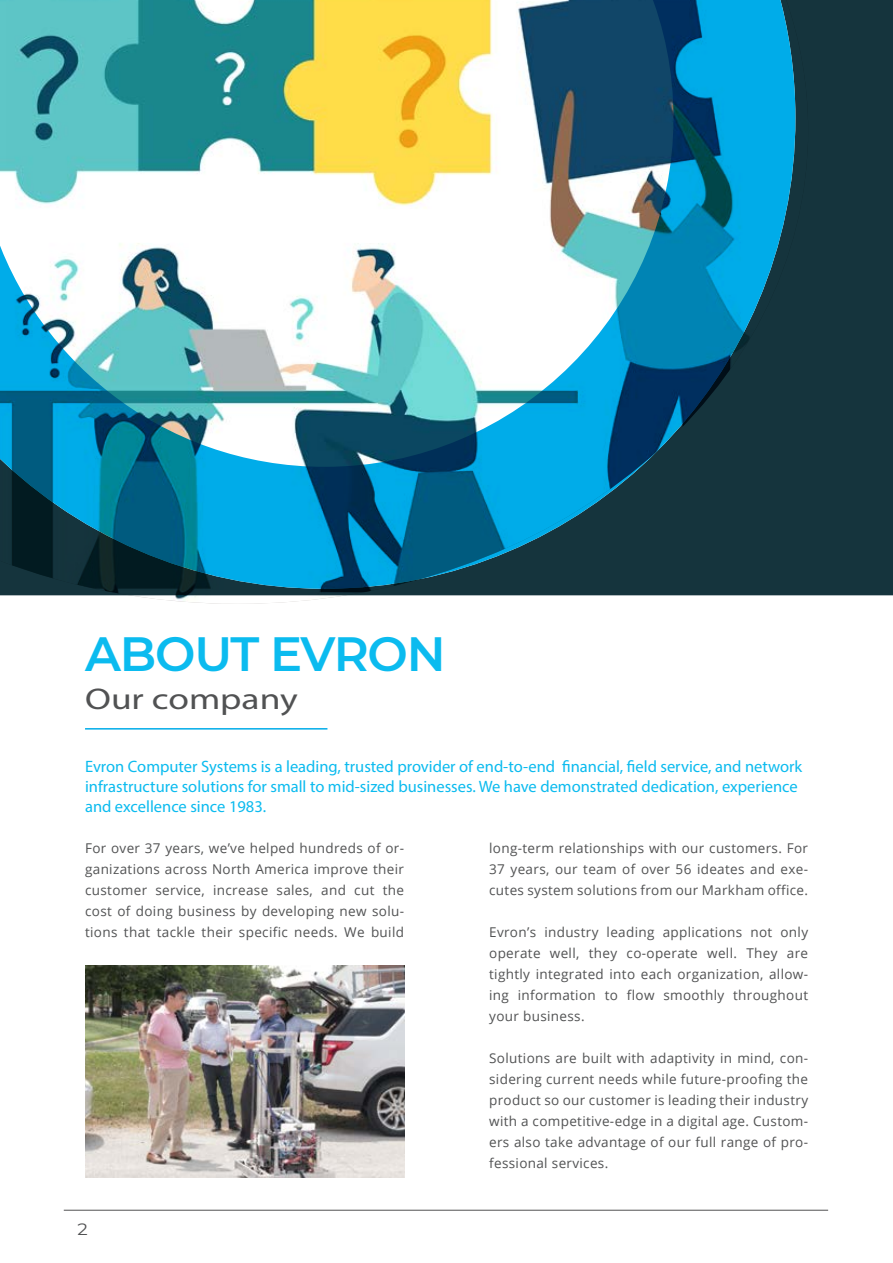
<style>
.page{position:relative;width:893px;height:1263px;background:#fff}
.page>*{position:absolute;margin:0;border:0;box-sizing:border-box;transform-origin:0 0}
.t1{font:600 48px "Montserrat";letter-spacing:-.025em;color:#0bbbef}
.t2{font:30px "Myriad Pro";color:#515253;scale:1.25 1}
.t3{font:16.5px/19.8px "Myriad Pro";color:#0bbbef}
.t4{font:16.5px "Montserrat";color:#515253;scale:1.1 1}
.t5{font:13.5px/21px "Open Sans";letter-spacing:.025em;color:#515253;text-align:justify}
</style>
<div class="page">
<div style="left:808px;top:0;width:85px;height:595px;background:#15343d"></div>
<img style="left:0;top:0;width:808px;height:604px">
<img style="left:85px;top:965px;width:319px;height:213px">
<hr style="left:85px;top:728px;width:242px;height:1px;background:#00ace9">
<hr style="left:64px;top:1210px;width:764px;height:1px;background:#515253">
<h1 class="t1" style="left:85px;top:620px;width:362px">ABOUT EVRON</h1>
<h2 class="t2" style="left:85px;top:681px;width:172px">Our company</h2>
<p class="t3" style="left:85px;top:756px;width:719px">Evron Computer Systems is a leading, trusted provider of end-to-end financial, field service, and network infrastructure solutions for small to mid-sized businesses. We have demonstrated dedication, experience and excellence since 1983.</p>
<p class="t5" style="left:85px;top:837px;width:320px">For over 37 years, we’ve helped hundreds of or&shy;ganizations across North America improve their customer service, increase sales, and cut the cost of doing business by developing new solu&shy;tions that tackle their specific needs. We build</p>
<p class="t5" style="left:489px;top:837px;width:320px">long-term relationships with our customers. For 37 years, our team of over 56 ideates and exe&shy;cutes system solutions from our Markham office.</p>
<p class="t5" style="left:489px;top:921px;width:320px">Evron’s industry leading applications not only operate well, they co-operate well. They are tightly integrated into each organization, allow&shy;ing information to flow smoothly throughout your business.</p>
<p class="t5" style="left:489px;top:1047px;width:320px">Solutions are built with adaptivity in mind, con&shy;sidering current needs while future-proofing the product so our customer is leading their industry with a competitive-edge in a digital age. Custom&shy;ers also take advantage of our full range of pro&shy;fessional services.</p>
<p class="t4" style="left:77px;top:1218px;width:11px">2</p>
</div>
